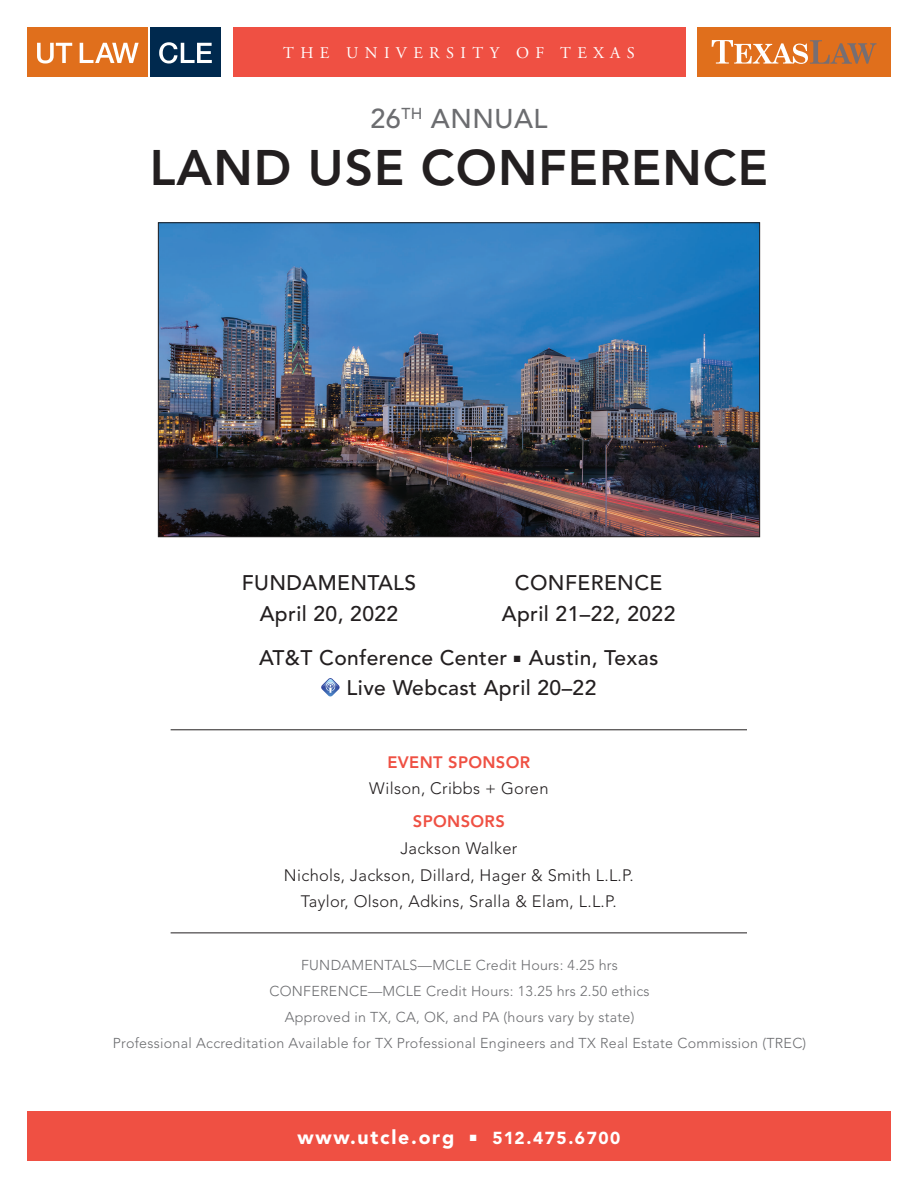
<style>
.page{position:relative;width:918px;height:1188px;background:#fff}
.page>*{position:absolute;margin:0;border:0;box-sizing:border-box;transform-origin:0 0}
.t1{font:800 49.5px "Avenir LT Std";letter-spacing:.02em;color:#231f20}
.t2{font:500 27px "Avenir LT Std";letter-spacing:.02em;color:#6c6d70}
.t3{font:500 21px/31.5px "Avenir LT Std";letter-spacing:.02em;color:#231f20;text-align:center}
.t4{font:900 19.5px "Avenir LT Std";letter-spacing:.09em;color:#fff}
.t5{font:300 16.5px/26.5px "Avenir LT Std";letter-spacing:.02em;color:#231f20;text-align:center}
.t6{font:800 16.5px "Avenir LT Std";letter-spacing:.02em;color:#ef5043}
.t7{font:16.35px "Adobe Garamond Pro";letter-spacing:.39em;color:#fff}
.t8{font:300 14.25px/26.1px "Avenir LT Std";letter-spacing:.02em;color:#6c6d70;text-align:center}
.s1{font-size:17.25px}
</style>
<div class="page">
<div style="left:27px;top:1112px;width:864px;height:49px;background:#ef5043"></div>
<div style="left:233px;top:27px;width:452px;height:50px;background:#ef5043"></div>
<div style="left:697px;top:27px;width:194px;height:50px;background:#e06f1c"></div>
<svg style="left:712px;top:40px;width:165px;height:24px"></svg>
<div style="left:150px;top:27px;width:71px;height:50px;background:#00294e"></div>
<div style="left:27px;top:27px;width:121px;height:50px;background:#e06f1c"></div>
<svg style="left:37px;top:43px;width:35px;height:21px"></svg>
<svg style="left:80px;top:43px;width:59px;height:20px"></svg>
<svg style="left:159px;top:42px;width:53px;height:22px"></svg>
<svg style="left:321px;top:678px;width:19px;height:18px"></svg>
<hr style="left:171px;top:933px;width:576px;height:1px;background:#231f20">
<hr style="left:171px;top:729px;width:576px;height:1px;background:#231f20">
<img style="left:160px;top:224px;width:598px;height:311px">
<p class="t7" style="left:283px;top:43px;width:353px">THE UNIVERSITY OF TEXAS</p>
<h2 class="t2" style="left:370px;top:103px;width:179px">26<sup>TH</sup> ANNUAL</h2>
<h1 class="t1" style="left:150px;top:139px;width:620px">LAND USE CONFERENCE</h1>
<h3 class="t3" style="left:242px;top:567px;width:176px">FUNDAMENTALS<br>April 20, 2022</h3>
<h3 class="t3" style="left:502px;top:567px;width:175px">CONFERENCE<br>April 21–22, 2022</h3>
<h3 class="t3" style="left:347px;top:643px;width:313px;line-height:30px;text-align:left;text-indent:-88px">AT&amp;T Conference Center ■ Austin, Texas<br>Live Webcast April 20–22</h3>
<p class="t6" style="left:388px;top:752px;width:144px">EVENT SPONSOR</p>
<p class="t5" style="left:369px;top:775px;width:181px">Wilson, Cribbs + Goren</p>
<p class="t6" style="left:413px;top:812px;width:93px">SPONSORS</p>
<p class="t5" style="left:284px;top:835px;width:351px">Jackson Walker<br>Nichols, Jackson, Dillard, Hager &amp; Smith L.L.P.<br>Taylor, Olson, Adkins, Sralla &amp; Elam, L.L.P.</p>
<p class="t8" style="left:113px;top:952px;width:695px">FUNDAMENTALS—MCLE Credit Hours: 4.25 hrs<br>CONFERENCE—MCLE Credit Hours: 13.25 hrs 2.50 ethics<br>Approved in TX, CA, OK, and PA (hours vary by state)<br>Professional Accreditation Available for TX Professional Engineers and TX Real Estate Commission (TREC)</p>
<h3 class="t4" style="left:297px;top:1125px;width:325px">www.utcle.org ■ <span class="s1">512.475.6700</span></h3>
</div>
